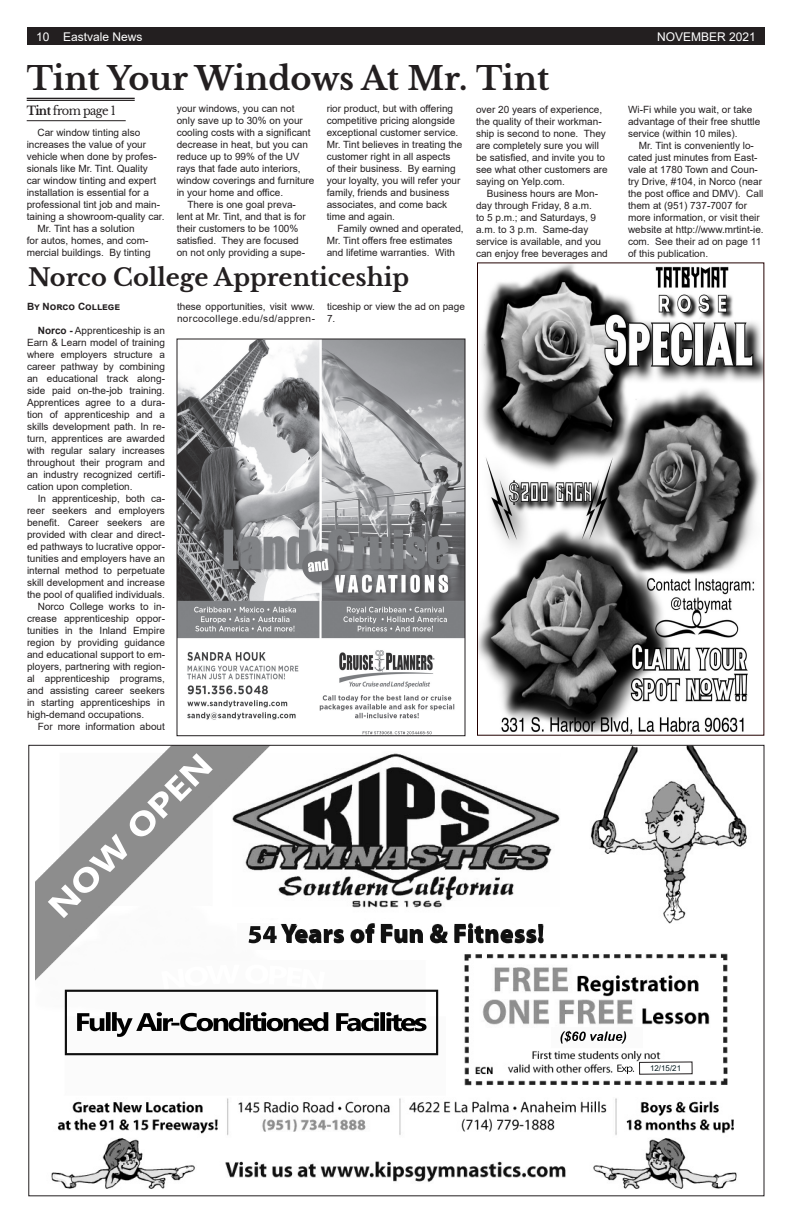
<style>
.page{position:relative;width:792px;height:1224px;background:#fff}
.page>*{position:absolute;margin:0;border:0;box-sizing:border-box;transform-origin:0 0}
.Big_Headline{font:700 32px "Libre Baskerville";color:#231f20}
.Big_Headline-2{font:700 24px "Libre Baskerville";color:#231f20}
.t1{font:12px "Arial";color:#fff}
.Jump{font:12px "Libre Baskerville";letter-spacing:-.05em;color:#231f20;scale:.95 1}
.Inside{font:10px/12px "Arial";color:#231f20}
.t2{font:700 10px "Arial";color:#231f20}
.t3{font:8px "Arial";color:#061b21}
.s1{font-weight:700}
</style>
<div class="page">
<img style="left:36px;top:747px;width:711px;height:442px">
<img style="left:161px;top:965px;width:141px;height:25px">
<img style="left:65px;top:990px;width:373px;height:65px">
<svg style="left:638px;top:1061px;width:55px;height:14px"></svg>
<div style="left:27px;top:27px;width:738px;height:18px;background:#231f20"></div>
<hr style="left:27px;top:98px;width:108px;height:1px;background:#231f20">
<hr style="left:27px;top:100px;width:108px;height:1px;background:#231f20">
<hr style="left:27px;top:120px;width:99px;height:1px;background:#231f20">
<img style="left:479px;top:264px;width:283px;height:470px">
<div style="left:477px;top:262px;width:287px;height:474px;border:1px solid #200"></div>
<img style="left:178px;top:340px;width:286px;height:394px">
<div style="left:176px;top:338px;width:290px;height:398px;border:1px solid #231f20"></div>
<p class="t1" style="left:36px;top:28px;width:108px">10 Eastvale News</p>
<p class="t1" style="left:657px;top:28px;width:100px">NOVEMBER 2021</p>
<p class="Big_Headline" style="left:27px;top:58px;width:524px">Tint Your Windows At Mr. Tint</p>
<p class="Jump" style="left:27px;top:103px;width:95px"><span class="s1">Tint</span> from page 1</p>
<p class="Inside" style="left:27px;top:126px;width:139px;text-indent:11px">Car window tinting also increases the value of your vehicle when done by profes&shy;sionals like Mr. Tint. Quality<br>car window tinting and expert installation is essential for a professional tint job and main&shy;taining a showroom-quality car.</p>
<p class="Inside" style="left:27px;top:222px;width:125px;text-align:center">Mr. Tint has a solution<br>for autos, homes, and com&shy;mercial buildings. By tinting</p>
<p class="Inside" style="left:327px;top:102px;width:137px">rior product, but with offering competitive pricing alongside exceptional customer service.<br>Mr. Tint believes in treating the customer right in all aspects<br>of their business. By earning your loyalty, you will refer your family, friends and business associates, and come back time and again.</p>
<p class="Inside" style="left:327px;top:222px;width:138px;text-indent:11px">Family owned and operated,<br>Mr. Tint offers free estimates and lifetime warranties. With</p>
<p class="Inside" style="left:177px;top:102px;width:139px">your windows, you can not only save up to 30% on your cooling costs with a significant decrease in heat, but you can reduce up to 99% of the UV rays that fade auto interiors, window coverings and furniture in your home and office.</p>
<p class="Inside" style="left:177px;top:198px;width:130px;text-indent:11px">There is one goal preva&shy;lent at Mr. Tint, and that is for their customers to be 100% satisfied. They are focused on not only providing a supe-</p>
<p class="Inside" style="left:476px;top:103px;width:133px">over 20 years of experience, the quality of their workman&shy;ship is second to none. They are completely sure you will be satisfied, and invite you to see what other customers are saying on Yelp.com.</p>
<p class="Inside" style="left:476px;top:187px;width:133px;text-indent:11px">Business hours are Mon&shy;day through Friday, 8 a.m.<br>to 5 p.m.; and Saturdays, 9 a.m. to 3 p.m. Same-day service is available, and you can enjoy free beverages and</p>
<p class="Inside" style="left:628px;top:103px;width:134px">Wi-Fi while you wait, or take advantage of their free shuttle service (within 10 miles).</p>
<p class="Inside" style="left:628px;top:139px;width:137px;text-indent:11px">Mr. Tint is conveniently lo&shy;cated just minutes from East&shy;vale at 1780 Town and Coun&shy;try Drive, #104, in Norco (near the post office and DMV). Call them at (951) 737-7007 for more information, or visit their website at http://www.mrtint-ie. com. See their ad on page 11 of this publication.</p>
<p class="Big_Headline-2" style="left:28px;top:262px;width:383px">Norco College Apprenticeship</p>
<p class="t2" style="left:27px;top:299px;width:95px">By Norco College</p>
<p class="Inside" style="left:27px;top:324px;width:140px;text-align:justify;text-indent:11px"><span class="s1">Norco -</span> Apprenticeship is an Earn &amp; Learn model of training where employers structure a career pathway by combining an educational track along&shy;side paid on-the-job training.<br>Apprentices agree to a dura&shy;tion of apprenticeship and a skills development path. In re&shy;turn, apprentices are awarded with regular salary increases throughout their program and an industry recognized certifi&shy;cation upon completion.</p>
<p class="Inside" style="left:27px;top:492px;width:139px;text-align:justify;text-indent:11px">In apprenticeship, both ca&shy;reer seekers and employers benefit. Career seekers are provided with clear and direct&shy;ed pathways to lucrative oppor&shy;tunities and employers have an internal method to perpetuate skill development and increase the pool of qualified individuals.</p>
<p class="Inside" style="left:27px;top:600px;width:139px;text-align:justify;text-indent:11px">Norco College works to in&shy;crease apprenticeship oppor&shy;tunities in the Inland Empire region by providing guidance and educational support to em&shy;ployers, partnering with region&shy;al apprenticeship programs, and assisting career seekers in starting apprenticeships in high-demand occupations.</p>
<p class="Inside" style="left:38px;top:720px;width:129px">For more information about</p>
<p class="Inside" style="left:177px;top:300px;width:139px">these opportunities, visit www. norcocollege.edu/sd/appren-</p>
<p class="Inside" style="left:327px;top:300px;width:139px">ticeship or view the ad on page<br>7.</p>
<p class="t3" style="left:650px;top:1063px;width:33px">12/15/21</p>
</div>
